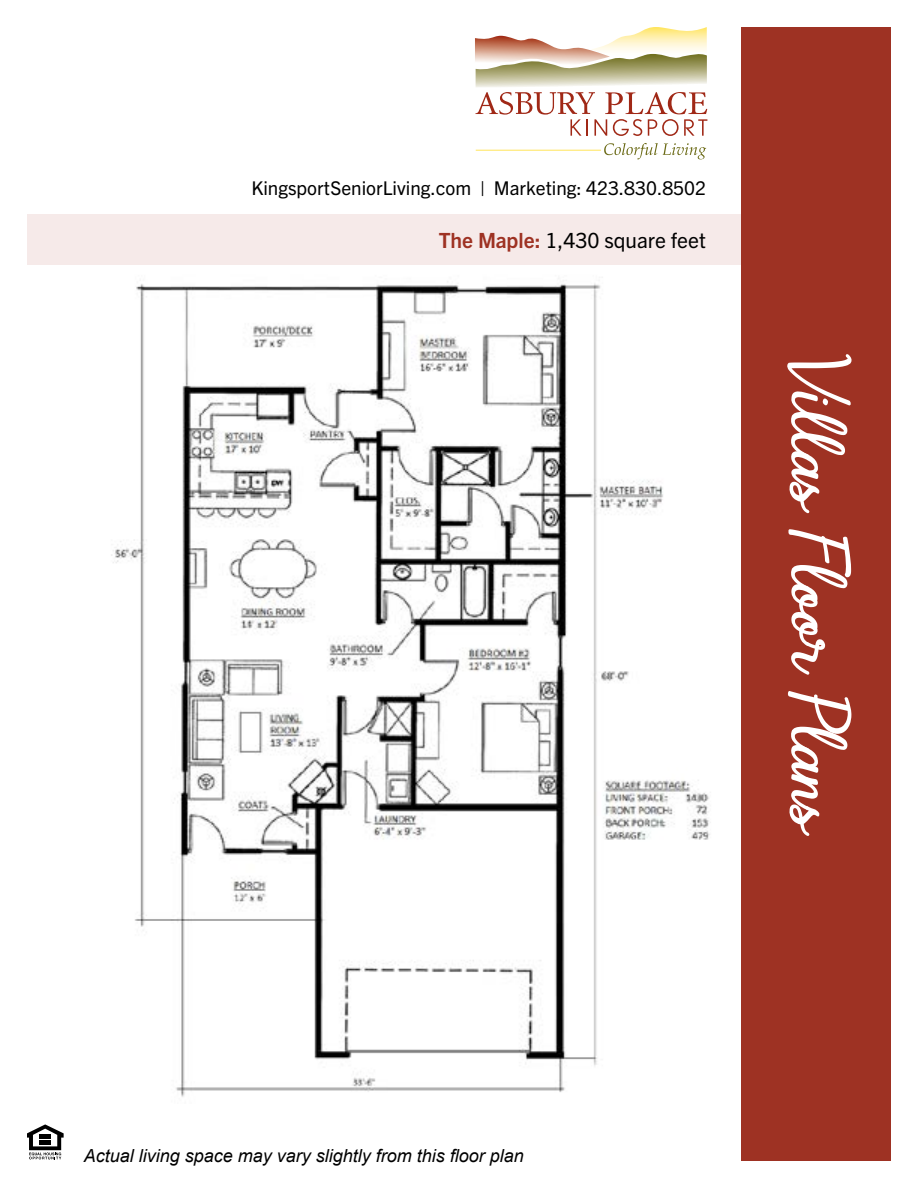
<style>
.page{position:relative;width:918px;height:1188px;background:#fff}
.page>*{position:absolute;margin:0;border:0;box-sizing:border-box;transform-origin:0 0}
.t1{font:79.5px "Navilla";color:#fff}
.t2{font:21px "Trade Gothic Next LT Pro";color:#000}
.t3{font:19.05px "Trade Gothic Next LT Pro";color:#000}
.t4{font:italic 18px "Arial";color:#000}
.s1{font-weight:700;color:#9e3223}
</style>
<div class="page">
<div style="left:27px;top:215px;width:864px;height:50px;background:#f6eae9"></div>
<div style="left:742px;top:27px;width:149px;height:1134px;background:#9e3223"></div>
<svg style="left:27px;top:1124px;width:37px;height:35px"></svg>
<hr style="left:39px;top:1135px;width:12px;height:4px;background:#000">
<hr style="left:39px;top:1141px;width:12px;height:4px;background:#000">
<svg style="left:604px;top:143px;width:102px;height:16px"></svg>
<hr style="left:476px;top:150px;width:125px;height:1px;background:#ffe55e">
<svg style="left:475px;top:27px;width:232px;height:109px"></svg>
<img style="left:111px;top:281px;width:599px;height:816px">
<hr style="left:150px;top:1058px;width:3px;height:46px;background:#fff">
<p class="t3" style="left:251px;top:175px;width:456px">KingsportSeniorLiving.com | Marketing: 423.830.8502</p>
<p class="t2" style="left:439px;top:226px;width:269px"><span class="s1">The Maple:</span> 1,430 square feet</p>
<p class="t1" style="left:853px;top:354px;width:486px;rotate:90deg">Villas Floor Plans</p>
<p class="t4" style="left:84px;top:1144px;width:442px">Actual living space may vary slightly from this floor plan</p>
</div>
